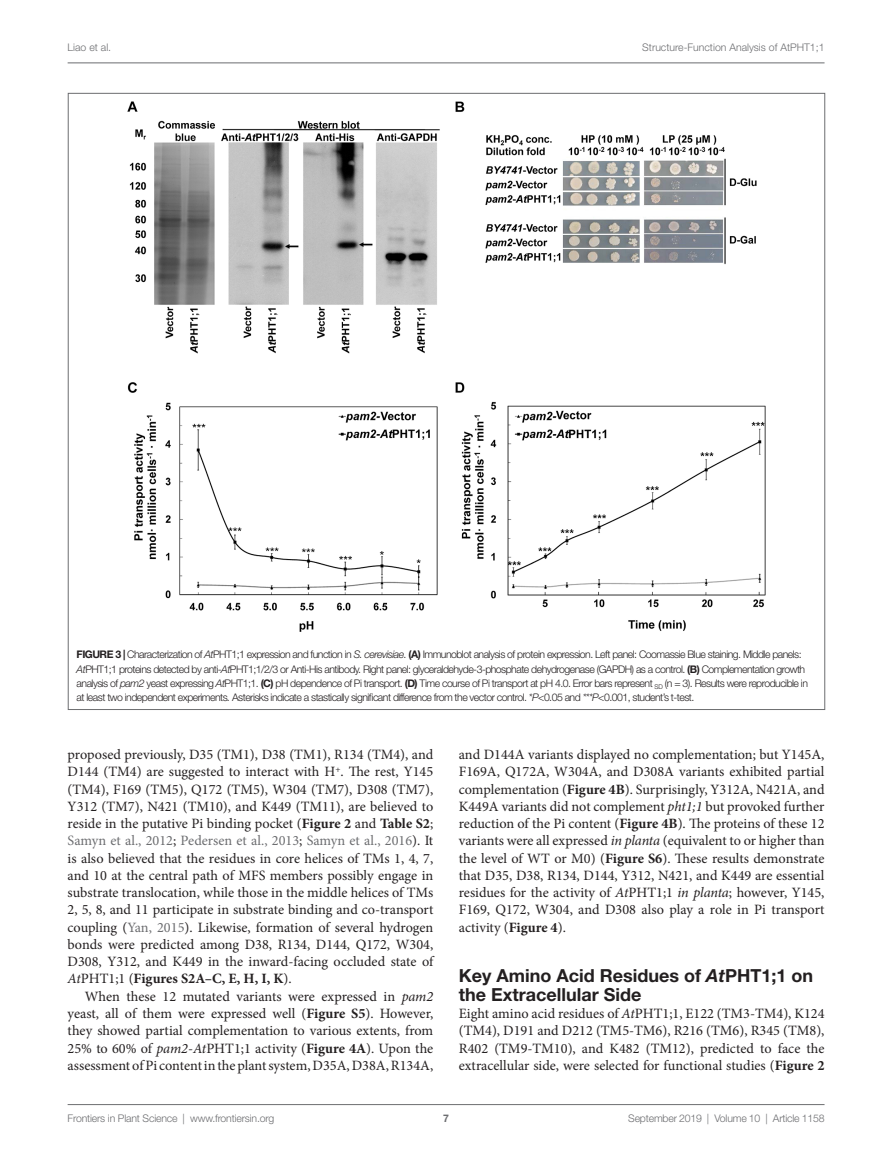
<style>
.page{position:relative;width:893px;height:1170px;background:#fff}
.page>*{position:absolute;margin:0;border:0;box-sizing:border-box;transform-origin:0 0}
._2{font:700 18px/18.8px "Helvetica Neue LT Std";color:#231f20}
.T1{font:14.25px/17.2px "Minion Pro";color:#231f20;text-align:justify}
.T{font:14.25px/17.2px "Minion Pro";color:#231f20;text-align:justify}
.FC{font:300 10.5px/14.2px "Helvetica Neue LT Std";letter-spacing:-.05em;color:#231f20}
.t1{font:300 10.5px "Helvetica Neue LT Std";letter-spacing:-.015em;color:#6c6d70}
.t2{font:700 10.5px "Helvetica Neue LT Std";color:#6c6d70}
.s1{font-weight:700}
.s2{font-style:italic}
.s3{color:#6c6d70}
</style>
<div class="page">
<hr style="left:68px;top:63px;width:756px;height:1px;background:#6c6d70">
<hr style="left:68px;top:1104px;width:756px;height:1px;background:#6c6d70">
<img style="left:127px;top:102px;width:638px;height:529px">
<p class="t1" style="left:68px;top:41px;width:45px">Liao et al.</p>
<p class="t1" style="left:642px;top:41px;width:184px">Structure-Function Analysis of AtPHT1;1</p>
<p class="FC" style="left:77px;top:647px;width:733px"><span class="s1">FIGURE 3 |</span> Characterization of <span class="s2">At</span>PHT1;1 expression and function in <span class="s2">S. cerevisiae</span>. <span class="s1">(A)</span> Immunoblot analysis of protein expression. Left panel: Coomassie Blue staining. Middle panels:<br><span class="s2">At</span>PHT1;1 proteins detected by anti-<span class="s2">At</span>PHT1;1/2/3 or Anti-His antibody. Right panel: glyceraldehyde-3-phosphate dehydrogenase (GAPDH) as a control. <span class="s1">(B)</span> Complementation growth analysis of <span class="s2">pam2</span> yeast expressing <span class="s2">At</span>PHT1;1. <span class="s1">(C)</span> pH dependence of Pi transport. <span class="s1">(D)</span> Time course of Pi transport at pH 4.0. Error bars represent <sub>SD</sub> (n = 3). Results were reproducible in at least two independent experiments<span class="s2">.</span> Asterisks indicate a stastically significant difference from the vector control. <span class="s2">*P</span>&lt;0.05 and <span class="s2">***P</span>&lt;0.001, student’s t-test.</p>
<p class="T1" style="left:68px;top:746px;width:367px">proposed previously, D35 (TM1), D38 (TM1), R134 (TM4), and D144 (TM4) are suggested to interact with H<sup>+</sup>. The rest, Y145 (TM4), F169 (TM5), Q172 (TM5), W304 (TM7), D308 (TM7), Y312 (TM7), N421 (TM10), and K449 (TM11), are believed to reside in the putative Pi binding pocket (<span class="s1">Figure 2</span> and <span class="s1">Table S2</span>; <span class="s3">Samyn et al., 2012</span>; <span class="s3">Pedersen et al., 2013</span>; <span class="s3">Samyn et al., 2016</span>). It is also believed that the residues in core helices of TMs 1, 4, 7, and 10 at the central path of MFS members possibly engage in substrate translocation, while those in the middle helices of TMs 2, 5, 8, and 11 participate in substrate binding and co-transport coupling (<span class="s3">Yan, 2015</span>). Likewise, formation of several hydrogen bonds were predicted among D38, R134, D144, Q172, W304, D308, Y312, and K449 in the inward-facing occluded state of <span class="s2">At</span>PHT1;1 (<span class="s1">Figures S2A–C, E, H, I, K</span>).</p>
<p class="T" style="left:68px;top:987px;width:367px;text-indent:17px">When these 12 mutated variants were expressed in <span class="s2">pam2 </span>yeast, all of them were expressed well (<span class="s1">Figure S5</span>). However, they showed partial complementation to various extents, from 25% to 60% of <span class="s2">pam2</span>-<span class="s2">At</span>PHT1;1 activity (<span class="s1">Figure 4A</span>). Upon the assessment of Pi content in the plant system, D35A, D38A, R134A,</p>
<p class="T" style="left:459px;top:746px;width:367px">and D144A variants displayed no complementation; but Y145A, F169A, Q172A, W304A, and D308A variants exhibited partial complementation (<span class="s1">Figure 4B</span>). Surprisingly, Y312A, N421A, and K449A variants did not complement <span class="s2">pht1;1</span> but provoked further reduction of the Pi content (<span class="s1">Figure 4B</span>). The proteins of these 12 variants were all expressed <span class="s2">in planta</span> (equivalent to or higher than the level of WT or M0) (<span class="s1">Figure S6</span>). These results demonstrate that D35, D38, R134, D144, Y312, N421, and K449 are essential residues for the activity of <span class="s2">At</span>PHT1;1 <span class="s2">in planta</span>; however, Y145, F169, Q172, W304, and D308 also play a role in Pi transport activity (<span class="s1">Figure 4</span>).</p>
<p class="_2" style="left:459px;top:965px;width:356px">Key Amino Acid Residues of <span class="s2">At</span>PHT1;1 on the Extracellular Side</p>
<p class="T1" style="left:459px;top:1004px;width:367px">Eight amino acid residues of <span class="s2">At</span>PHT1;1, E122 (TM3-TM4), K124 (TM4), D191 and D212 (TM5-TM6), R216 (TM6), R345 (TM8), R402 (TM9-TM10), and K482 (TM12), predicted to face the extracellular side, were selected for functional studies (<span class="s1">Figure 2</span></p>
<p class="t1" style="left:68px;top:1111px;width:208px">Frontiers in Plant Science | www.frontiersin.org</p>
<p class="t2" style="left:443px;top:1111px;width:7px">7</p>
<p class="t1" style="left:628px;top:1111px;width:198px">September 2019 | Volume 10 | Article 1158</p>
</div>
